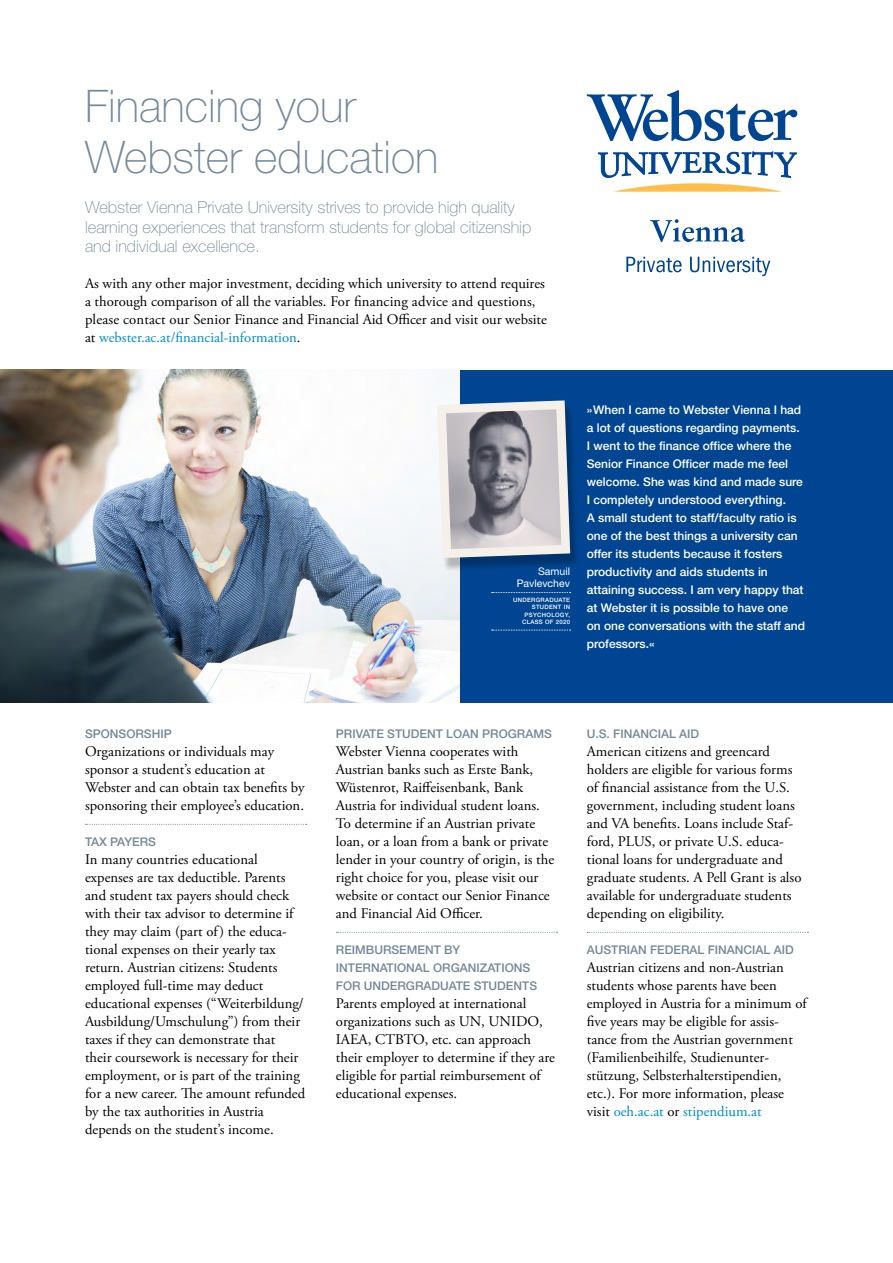
<style>
.page{position:relative;width:893px;height:1263px;background:#fff}
.page>*{position:absolute;margin:0;border:0;box-sizing:border-box;transform-origin:0 0}
.Headline{font:100 45px/51px "Helvetica Neue";color:#748899}
.Einstieg{font:100 16.5px/19.8px "Helvetica Neue";color:#748899}
.garamond_flatter{font:14.7px/18px "Adobe Garamond Pro";color:#000}
.testimonial_quote_8p{font:500 12px/18px "Helvetica Neue";color:#fff}
.Program_Titel{font:500 12px/18px "Helvetica Neue";color:#748899}
.testimonial_name{font:10.5px/12px "Helvetica Neue";color:#fff;text-align:right}
.testimonial_title{font:500 6px/7.5px "Helvetica Neue";letter-spacing:.05em;color:#fff;text-align:right}
.s1{color:#008cc7}
</style>
<div class="page">
<div style="left:459px;top:370px;width:434px;height:332px;background:#004591"></div>
<img style="left:0;top:370px;width:459px;height:332px">
<svg style="left:86px;top:824px;width:221px;height:1px"></svg>
<svg style="left:587px;top:932px;width:221px;height:1px"></svg>
<svg style="left:336px;top:932px;width:221px;height:1px"></svg>
<svg style="left:587px;top:90px;width:210px;height:51px"></svg>
<svg style="left:598px;top:151px;width:199px;height:41px"></svg>
<svg style="left:650px;top:219px;width:95px;height:23px"></svg>
<svg style="left:626px;top:257px;width:56px;height:15px"></svg>
<svg style="left:690px;top:257px;width:80px;height:19px"></svg>
<svg style="left:492px;top:592px;width:79px;height:1px"></svg>
<svg style="left:492px;top:630px;width:79px;height:1px"></svg>
<div style="left:437px;top:404px;width:142px;height:167px;background:#000;opacity:.25"></div>
<svg style="left:433px;top:396px;width:142px;height:166px;background:#a6aab4"></svg>
<p class="Headline" style="left:85px;top:81px;width:355px">Financing your<br>Webster education</p>
<p class="Einstieg" style="left:85px;top:197px;width:448px">Webster Vienna Private University strives to provide high quality learning experiences that transform students for global citizenship and individual excellence.</p>
<p class="garamond_flatter" style="left:85px;top:275px;width:463px">As with any other major investment, deciding which university to attend requires a thorough comparison of all the variables. For financing advice and questions, please contact our Senior Finance and Financial Aid Officer and visit our website at <span class="s1">webster.ac.at/financial-information</span>.</p>
<p class="testimonial_name" style="left:517px;top:565px;width:55px">Samuil<br>Pavlevchev</p>
<p class="testimonial_title" style="left:513px;top:596px;width:58px">UNDERGRADUATE<br>STUDENT IN<br>PSYCHOLOGY,<br>CLASS OF 2020</p>
<p class="testimonial_quote_8p" style="left:587px;top:401px;width:220px">»When I came to Webster Vienna I had a lot of questions regarding payments.<br>I went to the finance office where the Senior Finance Officer made me feel welcome. She was kind and made sure I completely understood everything.<br>A small student to staff/faculty ratio is one of the best things a university can offer its students because it fosters productivity and aids students in attaining success. I am very happy that at Webster it is possible to have one<br>on one conversations with the staff and professors.«</p>
<p class="Program_Titel" style="left:85px;top:725px;width:88px">SPONSORSHIP</p>
<p class="garamond_flatter" style="left:85px;top:743px;width:221px">Organizations or individuals may sponsor a student’s education at Webster and can obtain tax benefits by sponsoring their employee’s education.</p>
<p class="Program_Titel" style="left:85px;top:833px;width:72px">TAX PAYERS</p>
<p class="garamond_flatter" style="left:85px;top:851px;width:222px">In many countries educational expenses are tax deductible. Parents and student tax payers should check with their tax advisor to determine if they may claim (part of) the educa&shy;tional expenses on their yearly tax return. Austrian citizens: Students employed full-time may deduct educational expenses (“Weiterbildung/ Ausbildung/Umschulung”) from their taxes if they can demonstrate that their coursework is necessary for their employment, or is part of the training for a new career. The amount refunded by the tax authorities in Austria depends on the student’s income.</p>
<p class="Program_Titel" style="left:336px;top:725px;width:217px">PRIVATE STUDENT LOAN PROGRAMS</p>
<p class="garamond_flatter" style="left:336px;top:743px;width:220px">Webster Vienna cooperates with Austrian banks such as Erste Bank, Wüstenrot, Raiffeisenbank, Bank Austria for individual student loans.<br>To determine if an Austrian private loan, or a loan from a bank or private lender in your country of origin, is the right choice for you, please visit our website or contact our Senior Finance and Financial Aid Officer.</p>
<p class="Program_Titel" style="left:336px;top:941px;width:203px">REIMBURSEMENT BY<br>INTERNATIONAL ORGANIZATIONS<br>FOR UNDERGRADUATE STUDENTS</p>
<p class="garamond_flatter" style="left:336px;top:995px;width:221px">Parents employed at international organizations such as UN, UNIDO, IAEA, CTBTO, etc. can approach their employer to determine if they are eligible for partial reimbursement of educational expenses.</p>
<p class="Program_Titel" style="left:587px;top:725px;width:114px">U.S. FINANCIAL AID</p>
<p class="garamond_flatter" style="left:587px;top:743px;width:216px">American citizens and greencard holders are eligible for various forms of financial assistance from the U.S. government, including student loans and VA benefits. Loans include Staf&shy;ford, PLUS, or private U.S. educa&shy;tional loans for undergraduate and graduate students. A Pell Grant is also available for undergraduate students depending on eligibility.</p>
<p class="Program_Titel" style="left:587px;top:941px;width:208px">AUSTRIAN FEDERAL FINANCIAL AID</p>
<p class="garamond_flatter" style="left:587px;top:959px;width:222px">Austrian citizens and non-Austrian students whose parents have been employed in Austria for a minimum of five years may be eligible for assis&shy;tance from the Austrian government (Familienbeihilfe, Studienunter&shy;stützung, Selbsterhalterstipendien, etc.). For more information, please visit <span class="s1">oeh.ac.at</span> or <span class="s1">stipendium.at</span></p>
</div>
